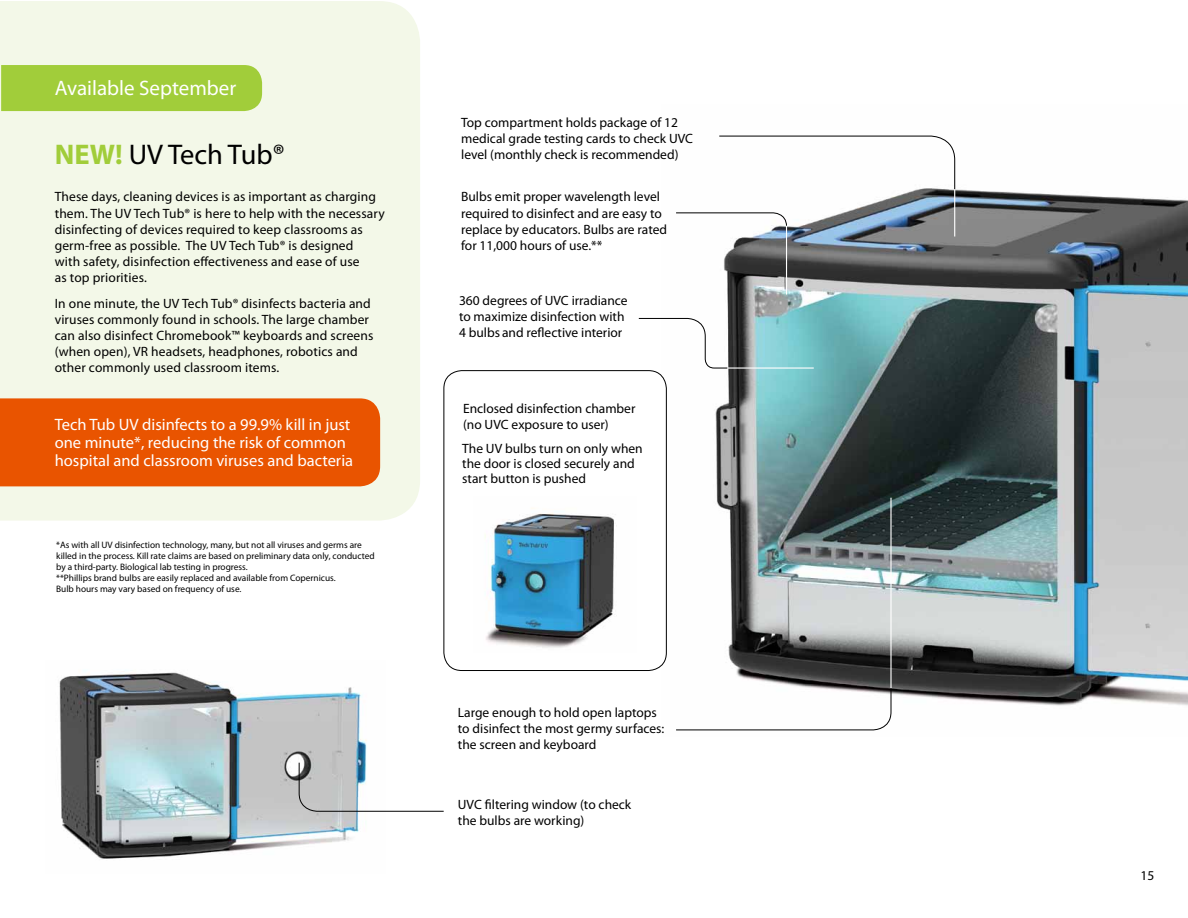
<style>
.page{position:relative;width:1188px;height:918px;background:#fff}
.page>*{position:absolute;margin:0;border:0;box-sizing:border-box;transform-origin:0 0}
.t1{font:28.5px "Myriad Pro";color:#000}
.t2{font:21px "Myriad Pro";color:#fff}
.t3{font:16.5px/18px "Myriad Pro";color:#fff}
.t4{font:13.5px/16.2px "Myriad Pro";color:#000}
.t5{font:9.3px/11.2px "Myriad Pro";color:#000}
.s1{font-weight:700;color:#a1cd3a}
</style>
<div class="page">
<img style="left:662px;top:157px;width:526px;height:549px">
<div style="left:444px;top:371px;width:222px;height:300px;background:#fff;border-radius:18px"></div>
<div style="left:444px;top:370px;width:223px;height:301px;border:1px solid #000;border-radius:18px"></div>
<div style="left:0;top:1px;width:420px;height:520px;background:#f3f8e8"></div>
<div style="left:1px;top:65px;width:261px;height:46px;background:#a1cd3a"></div>
<img style="left:59px;top:670px;width:308px;height:189px">
<img style="left:485px;top:508px;width:129px;height:140px">
<svg style="left:675px;top:212px;width:112px;height:33px"></svg>
<svg style="left:638px;top:318px;width:90px;height:51px"></svg>
<svg style="left:675px;top:687px;width:217px;height:44px"></svg>
<svg style="left:298px;top:762px;width:146px;height:50px"></svg>
<svg style="left:719px;top:135px;width:236px;height:55px"></svg>
<hr style="left:954px;top:189px;width:1px;height:48px;background:#fff">
<hr style="left:786px;top:226px;width:1px;height:69px;background:#fff">
<hr style="left:727px;top:367px;width:87px;height:2px;background:#fff">
<hr style="left:890px;top:498px;width:2px;height:190px;background:#fff">
<div style="left:0;top:398px;width:380px;height:88px;background:#e95400"></div>
<h2 class="t2" style="left:55px;top:75px;width:183px">Available September</h2>
<h1 class="t1" style="left:55px;top:137px;width:231px"><span class="s1">NEW!</span> UV Tech Tub®</h1>
<p class="t4" style="left:55px;top:189px;width:332px">These days, cleaning devices is as important as charging them. The UV Tech Tub® is here to help with the necessary disinfecting of devices required to keep classrooms as germ-free as possible. The UV Tech Tub® is designed<br>with safety, disinfection effectiveness and ease of use<br>as top priorities.</p>
<p class="t4" style="left:55px;top:295px;width:320px">In one minute, the UV Tech Tub® disinfects bacteria and viruses commonly found in schools. The large chamber can also disinfect Chromebook™ keyboards and screens (when open), VR headsets, headphones, robotics and other commonly used classroom items.</p>
<p class="t3" style="left:55px;top:415px;width:300px">Tech Tub UV disinfects to a 99.9% kill in just one minute*, reducing the risk of common hospital and classroom viruses and bacteria</p>
<p class="t5" style="left:56px;top:539px;width:320px">*As with all UV disinfection technology, many, but not all viruses and germs are killed in the process. Kill rate claims are based on preliminary data only, conducted by a third-party. Biological lab testing in progress.<br>**Phillips brand bulbs are easily replaced and available from Copernicus.<br>Bulb hours may vary based on frequency of use.</p>
<p class="t4" style="left:461px;top:114px;width:233px">Top compartment holds package of 12 medical grade testing cards to check UVC level (monthly check is recommended)</p>
<p class="t4" style="left:461px;top:189px;width:208px">Bulbs emit proper wavelength level required to disinfect and are easy to replace by educators. Bulbs are rated for 11,000 hours of use.**</p>
<p class="t4" style="left:459px;top:292px;width:170px">360 degrees of UVC irradiance to maximize disinfection with<br>4 bulbs and reflective interior</p>
<p class="t4" style="left:463px;top:400px;width:174px">Enclosed disinfection chamber (no UVC exposure to user)</p>
<p class="t4" style="left:462px;top:440px;width:182px;line-height:15px">The UV bulbs turn on only when the door is closed securely and start button is pushed</p>
<p class="t4" style="left:458px;top:704px;width:208px">Large enough to hold open laptops to disinfect the most germy surfaces: the screen and keyboard</p>
<p class="t4" style="left:458px;top:796px;width:175px">UVC filtering window (to check the bulbs are working)</p>
<p class="t4" style="left:1140px;top:867px;width:15px">15</p>
</div>
